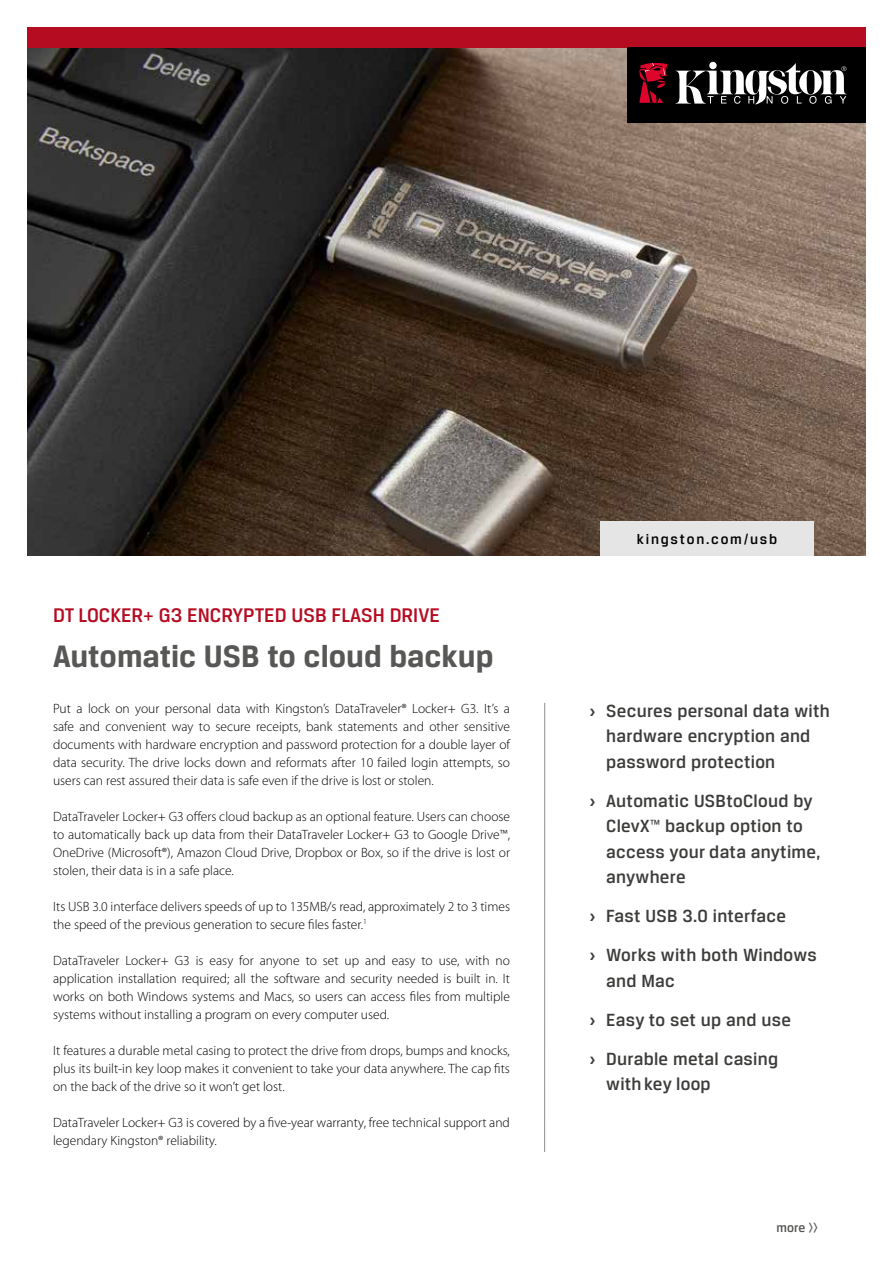
<style>
.page{position:relative;width:893px;height:1263px;background:#fff}
.page>*{position:absolute;margin:0;border:0;box-sizing:border-box;transform-origin:0 0}
.t1{font:700 33px "Breuer Text";color:#575756}
.t2{font:500 21px "Breuer Text";color:#b60c22}
.t3{font:500 18.75px/25.5px "Breuer Text";letter-spacing:.015em;color:#3c3c3b}
.t4{font:500 15px "Breuer Text";letter-spacing:.12em;color:#000}
.t5{font:300 13.5px/18px "Myriad Pro";color:#000;text-align:justify}
.t6{font:500 13.5px "Breuer Text";color:#575756}
.s1{font-weight:700}
</style>
<div class="page">
<hr style="left:544px;top:703px;width:1px;height:449px;background:#999">
<img style="left:27px;top:47px;width:839px;height:509px">
<div style="left:600px;top:521px;width:214px;height:35px;background:#e5e5e5"></div>
<div style="left:27px;top:27px;width:839px;height:20px;background:#b60c22"></div>
<div style="left:628px;top:47px;width:238px;height:76px;background:#000"></div>
<svg style="left:675px;top:63px;width:172px;height:42px"></svg>
<svg style="left:639px;top:62px;width:29px;height:41px"></svg>
<h2 class="t2" style="left:53px;top:603px;width:388px">DT LOCKER+ G3 ENCRYPTED USB FLASH DRIVE</h2>
<h1 class="t1" style="left:53px;top:637px;width:442px">Automatic USB to cloud backup</h1>
<p class="t5" style="left:53px;top:699px;width:458px">Put a lock on your personal data with Kingston’s DataTraveler® Locker+ G3. It’s a safe and convenient way to secure receipts, bank statements and other sensitive documents with hardware encryption and password protection for a double layer of data security. The drive locks down and reformats after 10 failed login attempts, so users can rest assured their data is safe even if the drive is lost or stolen.</p>
<p class="t5" style="left:53px;top:807px;width:458px">DataTraveler Locker+ G3 offers cloud backup as an optional feature. Users can choose to automatically back up data from their DataTraveler Locker+ G3 to Google Drive™, OneDrive (Microsoft®), Amazon Cloud Drive, Dropbox or Box, so if the drive is lost or stolen, their data is in a safe place.</p>
<p class="t5" style="left:53px;top:897px;width:458px">Its USB 3.0 interface delivers speeds of up to 135MB/s read, approximately 2 to 3 times the speed of the previous generation to secure files faster.<sup>1</sup></p>
<p class="t5" style="left:53px;top:951px;width:458px">DataTraveler Locker+ G3 is easy for anyone to set up and easy to use, with no application installation required; all the software and security needed is built in. It works on both Windows systems and Macs, so users can access files from multiple systems without installing a program on every computer used.</p>
<p class="t5" style="left:53px;top:1041px;width:458px">It features a durable metal casing to protect the drive from drops, bumps and knocks, plus its built-in key loop makes it convenient to take your data anywhere. The cap fits on the back of the drive so it won’t get lost.</p>
<p class="t5" style="left:53px;top:1113px;width:458px">DataTraveler Locker+ G3 is covered by a five-year warranty, free technical support and legendary Kingston® reliability.</p>
<p class="t4" style="left:637px;top:531px;width:142px">kingston.com/usb</p>
<h3 class="t3" style="left:606px;top:698px;width:225px;text-indent:-17px"><span class="s1">›</span> Secures personal data with hardware encryption and password protection</h3>
<h3 class="t3" style="left:606px;top:788px;width:216px;text-indent:-17px"><span class="s1">›</span> Automatic USBtoCloud by<br>ClevX™ backup option to access your data anytime, anywhere</h3>
<h3 class="t3" style="left:589px;top:896px;width:229px;line-height:39px"><span class="s1">›</span> Fast USB 3.0 interface<br><span class="s1">›</span> Works with both Windows</h3>
<h3 class="t3" style="left:589px;top:961px;width:203px;line-height:39px;text-indent:17px">and Mac<br><span class="s1">›</span> Easy to set up and use <span class="s1">›</span> Durable metal casing</h3>
<h3 class="t3" style="left:606px;top:1071px;width:106px">with key loop</h3>
<p class="t6" style="left:777px;top:1220px;width:43px">more &gt;&gt;</p>
</div>
